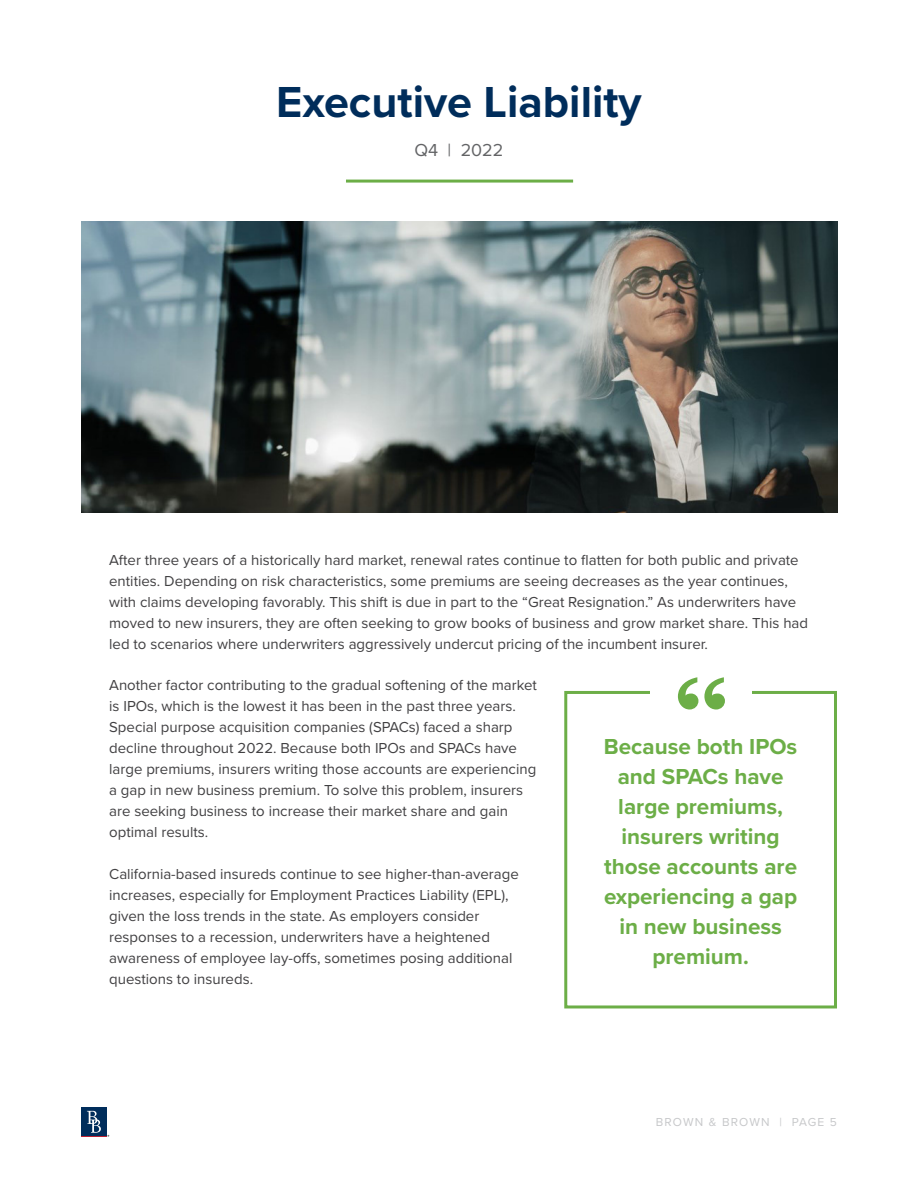
<style>
.page{position:relative;width:918px;height:1188px;background:#fff}
.page>*{position:absolute;margin:0;border:0;box-sizing:border-box;transform-origin:0 0}
.t1{font:700 45px "Proxima Nova";color:#002d5b}
.t2{font:700 22.5px/30px "Proxima Nova";color:#6cae47;text-align:center}
.t3{font:18px "Proxima Nova";color:#636466}
.t4{font:15px/21px "Proxima Nova";color:#414042}
.t5{font:12px "Proxima Nova";letter-spacing:.1em;color:#c7c8ca}
</style>
<div class="page">
<hr style="left:347px;top:180px;width:225px;height:3px;background:#6cae47">
<img style="left:82px;top:221px;width:756px;height:292px">
<svg style="left:564px;top:691px;width:273px;height:318px"></svg>
<div style="left:651px;top:680px;width:101px;height:29px;background:#fff"></div>
<svg style="left:678px;top:677px;width:47px;height:33px"></svg>
<div style="left:81px;top:1108px;width:26px;height:28px;background:#002d5b"></div>
<svg style="left:81px;top:1111px;width:28px;height:26px"></svg>
<h1 class="t1" style="left:276px;top:68px;width:367px">Executive Liability</h1>
<p class="t3" style="left:415px;top:137px;width:90px">Q4 | 2022</p>
<p class="t4" style="left:109px;top:549px;width:700px">After three years of a historically hard market, renewal rates continue to flatten for both public and private entities. Depending on risk characteristics, some premiums are seeing decreases as the year continues, with claims developing favorably. This shift is due in part to the “Great Resignation.” As underwriters have moved to new insurers, they are often seeking to grow books of business and grow market share. This had led to scenarios where underwriters aggressively undercut pricing of the incumbent insurer.</p>
<p class="t4" style="left:109px;top:674px;width:429px">Another factor contributing to the gradual softening of the market is IPOs, which is the lowest it has been in the past three years.<br>Special purpose acquisition companies (SPACs) faced a sharp decline throughout 2022. Because both IPOs and SPACs have large premiums, insurers writing those accounts are experiencing a gap in new business premium. To solve this problem, insurers are seeking business to increase their market share and gain optimal results.</p>
<p class="t4" style="left:109px;top:862px;width:411px">California-based insureds continue to see higher-than-average increases, especially for Employment Practices Liability (EPL), given the loss trends in the state. As employers consider responses to a recession, underwriters have a heightened awareness of employee lay-offs, sometimes posing additional questions to insureds.</p>
<h2 class="t2" style="left:604px;top:731px;width:195px">Because both IPOs and SPACs have large premiums, insurers writing those accounts are experiencing a gap in new business premium.</h2>
<p class="t5" style="left:656px;top:1113px;width:183px">BROWN &amp; BROWN | PAGE 5</p>
</div>
